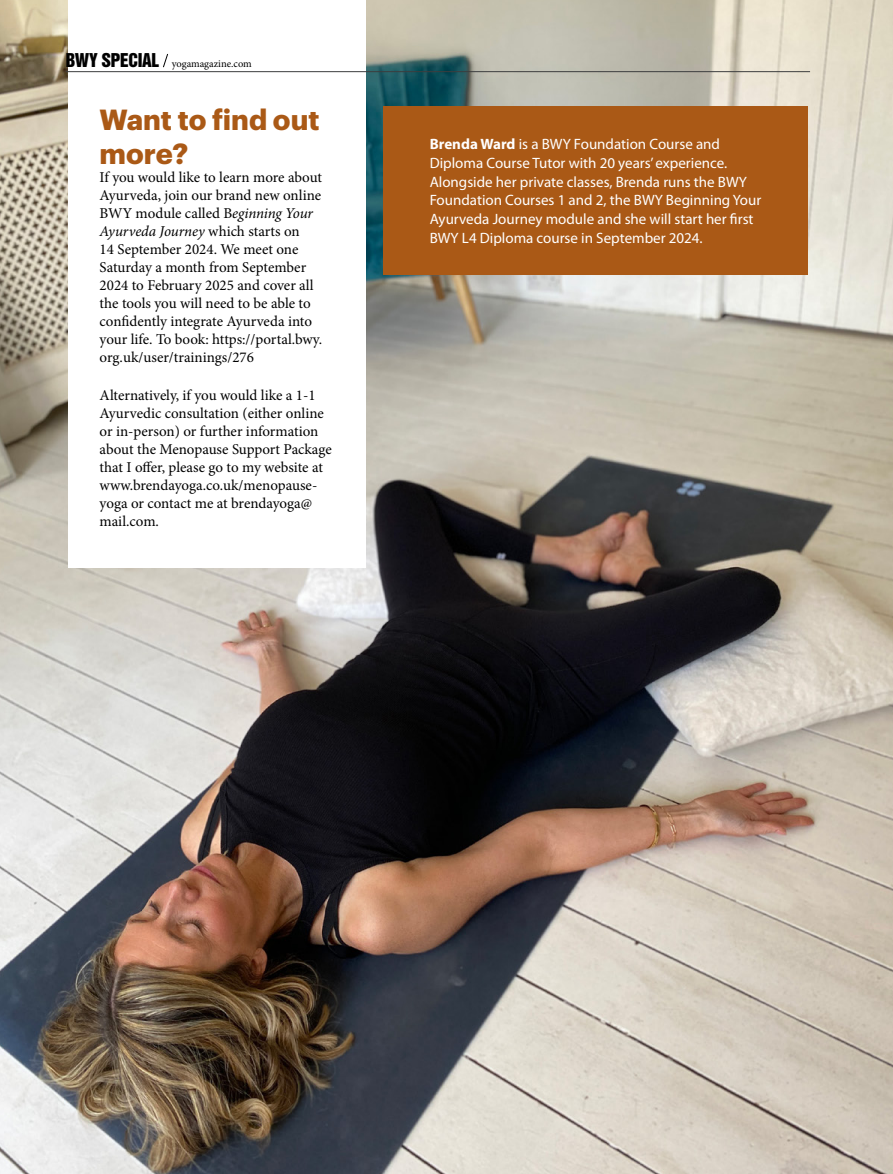
<style>
.page{position:relative;width:893px;height:1174px;background:#fff}
.page>*{position:absolute;margin:0;border:0;box-sizing:border-box;transform-origin:0 0}
.t1{font:700 28.5px/34.2px "Graphik";color:#aa5916}
.t2{font:15px/18px "Minion Pro";color:#000}
.t3{font:15px/18.8px "Myriad Pro";color:#fff}
.t4{font:10.5px "Minion Pro";color:#000}
.s1{font-family:"Helvetica Inserat LT Std";font-size:17.4px}
.s2{font-style:italic}
.s3{font-weight:700}
</style>
<div class="page">
<img style="left:0;top:0;width:893px;height:1174px">
<div style="left:384px;top:106px;width:424px;height:168px;background:#aa5916"></div>
<div style="left:68px;top:0;width:298px;height:567px;background:#fff"></div>
<svg style="left:163px;top:53px;width:5px;height:15px"></svg>
<hr style="left:66px;top:71px;width:744px;height:1px;background:#3c3d3e">
<p class="t4" style="left:66px;top:57px;width:187px"><span class="s1">BWY SPECIAL</span> yogamagazine.com</p>
<h1 class="t1" style="left:100px;top:100px;width:221px">Want to find out more?</h1>
<p class="t2" style="left:100px;top:168px;width:224px">If you would like to learn more about Ayurveda, join our brand new online BWY module called B<span class="s2">eginning Your Ayurveda Journey</span> which starts on<br>14 September 2024. We meet one Saturday a month from September 2024 to February 2025 and cover all the tools you will need to be able to confidently integrate Ayurveda into your life. To book: https://portal.bwy. org.uk/user/trainings/276</p>
<p class="t2" style="left:100px;top:387px;width:234px">Alternatively, if you would like a 1-1<br>Ayurvedic consultation (either online or in-person) or further information about the Menopause Support Package that I offer, please go to my website at www.brendayoga.co.uk/menopause&shy;yoga or contact me at brendayoga@ mail.com.</p>
<p class="t3" style="left:430px;top:134px;width:333px"><span class="s3">Brenda Ward</span> is a BWY Foundation Course and Diploma Course Tutor with 20 years’ experience.<br>Alongside her private classes, Brenda runs the BWY Foundation Courses 1 and 2, the BWY Beginning Your Ayurveda Journey module and she will start her first BWY L4 Diploma course in September 2024.</p>
</div>
